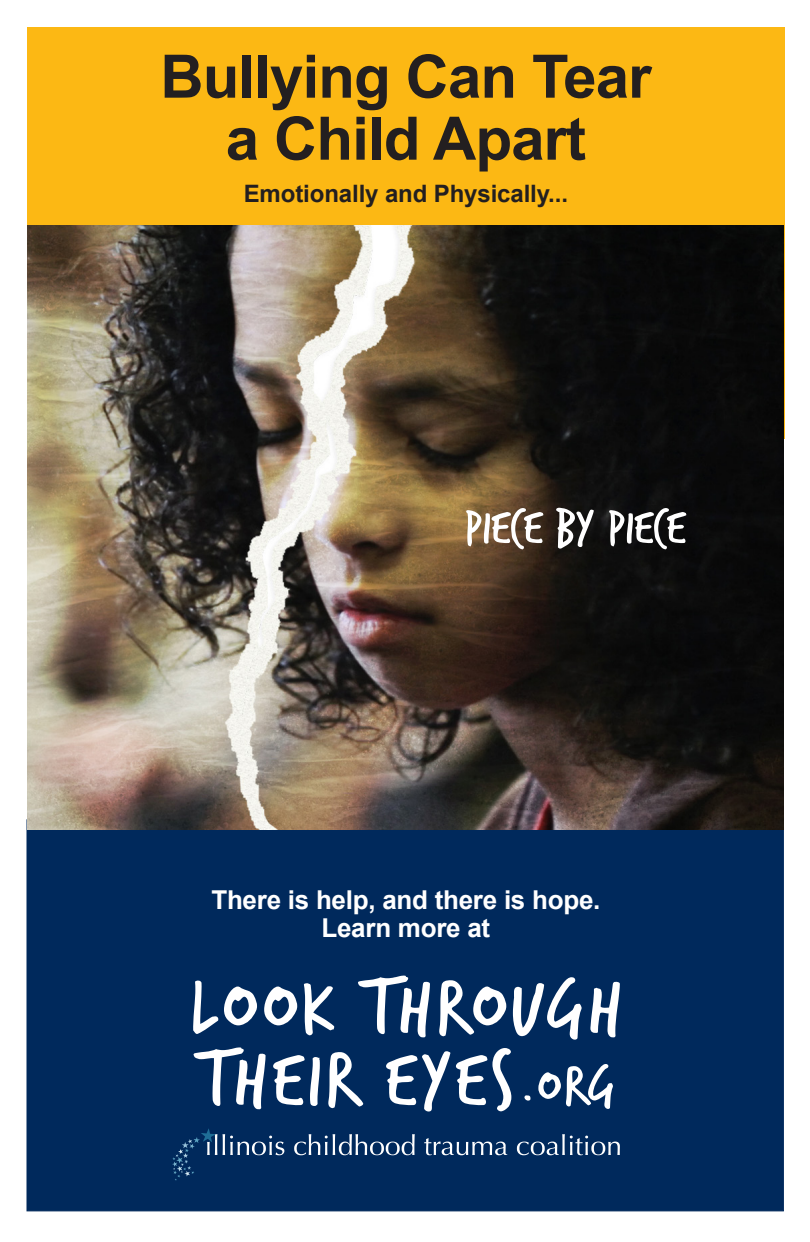
<style>
.page{position:relative;width:810px;height:1242px;background:#fff}
.page>*{position:absolute;margin:0;border:0;box-sizing:border-box;transform-origin:0 0}
.t1{font:700 60px/62px "Arial";letter-spacing:-.015em;color:#231f20;text-align:center}
.t2{font:51.8px "Trash Hand";color:#fff}
.t3{font:700 26px "Arial";letter-spacing:-.01em;color:#fff}
.t4{font:700 24px "Arial";letter-spacing:-.005em;color:#231f20}
</style>
<div class="page">
<div style="left:26px;top:819px;width:758px;height:392px;background:#00295c;border:1px solid #00295c"></div>
<div style="left:27px;top:27px;width:758px;height:412px;background:#fcb814"></div>
<img style="left:27px;top:225px;width:757px;height:605px">
<svg style="left:193px;top:981px;width:64px;height:53px"></svg>
<svg style="left:264px;top:987px;width:33px;height:38px"></svg>
<svg style="left:304px;top:983px;width:30px;height:52px"></svg>
<svg style="left:358px;top:975px;width:72px;height:62px"></svg>
<svg style="left:439px;top:980px;width:67px;height:56px"></svg>
<svg style="left:513px;top:977px;width:69px;height:63px"></svg>
<svg style="left:590px;top:982px;width:30px;height:55px"></svg>
<svg style="left:194px;top:1047px;width:72px;height:62px"></svg>
<svg style="left:273px;top:1055px;width:47px;height:51px"></svg>
<svg style="left:328px;top:1052px;width:35px;height:56px"></svg>
<svg style="left:386px;top:1051px;width:64px;height:61px"></svg>
<svg style="left:456px;top:1048px;width:55px;height:63px"></svg>
<svg style="left:524px;top:1095px;width:7px;height:6px"></svg>
<svg style="left:538px;top:1064px;width:75px;height:45px"></svg>
<svg style="left:223px;top:1134px;width:61px;height:21px"></svg>
<svg style="left:294px;top:1134px;width:121px;height:21px"></svg>
<svg style="left:424px;top:1138px;width:83px;height:17px"></svg>
<svg style="left:517px;top:1134px;width:103px;height:21px"></svg>
<svg style="left:172px;top:1128px;width:45px;height:53px"></svg>
<p class="t1" style="left:160px;top:47px;width:493px">Bullying Can Tear a Child Apart</p>
<p class="t4" style="left:244px;top:177px;width:326px">Emotionally and Physically...</p>
<p class="t2" style="left:464px;top:502px;width:223px">Piece by Piece</p>
<p class="t3" style="left:211px;top:882px;width:391px">There is help, and there is hope.</p>
<p class="t3" style="left:321px;top:910px;width:170px">Learn more at</p>
</div>
